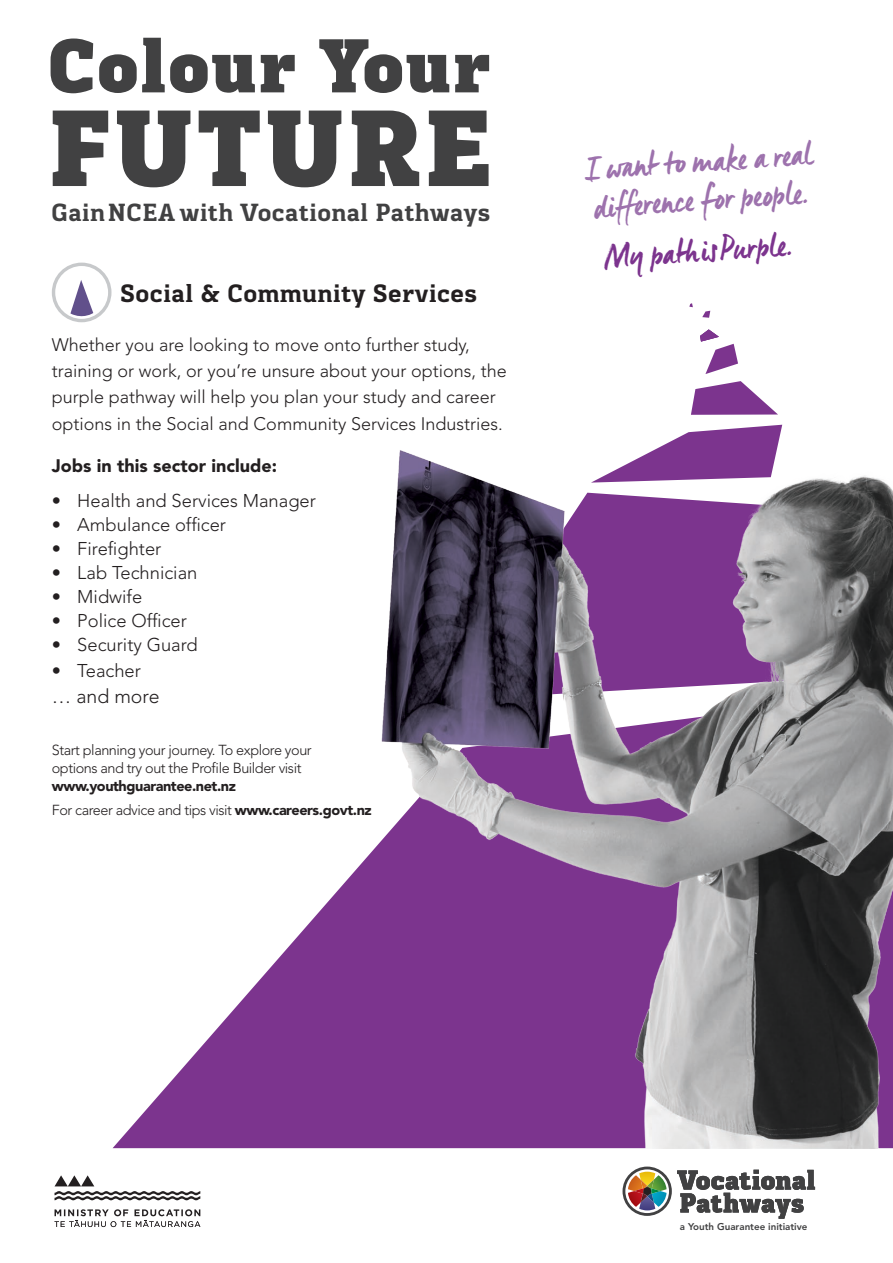
<style>
.page{position:relative;width:893px;height:1263px;background:#fff}
.page>*{position:absolute;margin:0;border:0;box-sizing:border-box;transform-origin:0 0}
.t1{font:900 111px "Kondolar";letter-spacing:.035em;color:#414142}
.t2{font:900 78.07px "Kondolar";letter-spacing:.02em;color:#414142}
.t3{font:33.75px/38.2px "Manus";color:#9d72ad}
.t4{font:33.75px "Manus";color:#7c348e}
.t5{font:700 25.72px "Kondolar";letter-spacing:.01em;color:#231f20}
.t6{font:700 25.42px "Kondolar";letter-spacing:.01em;color:#414142}
.t7{font:300 19.5px "Avenir";color:#231f20}
.t8{font:300 18.38px "Avenir";color:#231f20}
.t9{font:300 18px/26.2px "Avenir";color:#231f20}
.t10{font:900 18px "Avenir";color:#231f20}
.t11{font:300 14.4px/18px "Avenir";letter-spacing:-.03em;color:#231f20}
.t12{font:900 14.4px/24.2px "Avenir";letter-spacing:-.03em;color:#231f20}
.t13{font:800 9.75px "Avenir";color:#414142}
.s1{font-weight:300}
</style>
<div class="page">
<svg style="left:113px;top:857px;width:254px;height:291px"></svg>
<svg style="left:622px;top:1166px;width:193px;height:53px"></svg>
<svg style="left:52px;top:263px;width:59px;height:59px"></svg>
<img style="left:367px;top:303px;width:526px;height:845px">
<svg style="left:55px;top:1209px;width:145px;height:18px"></svg>
<svg style="left:55px;top:1175px;width:145px;height:25px"></svg>
<h2 class="t2" style="left:48px;top:15px;width:444px">Colour Your</h2>
<h1 class="t1" style="left:49px;top:76px;width:445px">FUTURE</h1>
<h3 class="t6" style="left:51px;top:196px;width:441px">Gain NCEA with Vocational Pathways</h3>
<h3 class="t5" style="left:120px;top:276px;width:359px">Social &amp; Community Services</h3>
<p class="t9" style="left:52px;top:331px;width:457px">Whether you are looking to move onto further study, training or work, or you’re unsure about your options, the purple pathway will help you plan your study and career options in the Social and Community Services Industries.</p>
<p class="t10" style="left:52px;top:454px;width:227px">Jobs in this sector include:</p>
<p class="t8" style="left:52px;top:490px;width:266px">• Health and Services Manager</p>
<p class="t8" style="left:52px;top:514px;width:176px">• Ambulance officer</p>
<p class="t8" style="left:52px;top:538px;width:111px">• Firefighter</p>
<p class="t8" style="left:52px;top:562px;width:147px">• Lab Technician</p>
<p class="t8" style="left:52px;top:586px;width:92px">• Midwife</p>
<p class="t8" style="left:52px;top:610px;width:137px">• Police Officer</p>
<p class="t8" style="left:52px;top:634px;width:147px">• Security Guard</p>
<p class="t8" style="left:52px;top:660px;width:91px">• Teacher</p>
<p class="t7" style="left:52px;top:685px;width:109px">… and more</p>
<p class="t11" style="left:52px;top:741px;width:261px">Start planning your journey. To explore your options and try out the Profile Builder visit</p>
<p class="t12" style="left:52px;top:774px;width:321px">www.youthguarantee.net.nz<br><span class="s1">For career advice and tips visit</span> www.careers.govt.nz</p>
<h3 class="t3" style="left:583px;top:149px;width:230px;rotate:-4deg">I wa nt to make a real diff erence for people.</h3>
<h3 class="t4" style="left:602px;top:237px;width:189px;rotate:-4deg">My path isPurple.</h3>
<p class="t13" style="left:680px;top:1221px;width:129px">a Youth Guarantee initiative</p>
</div>
